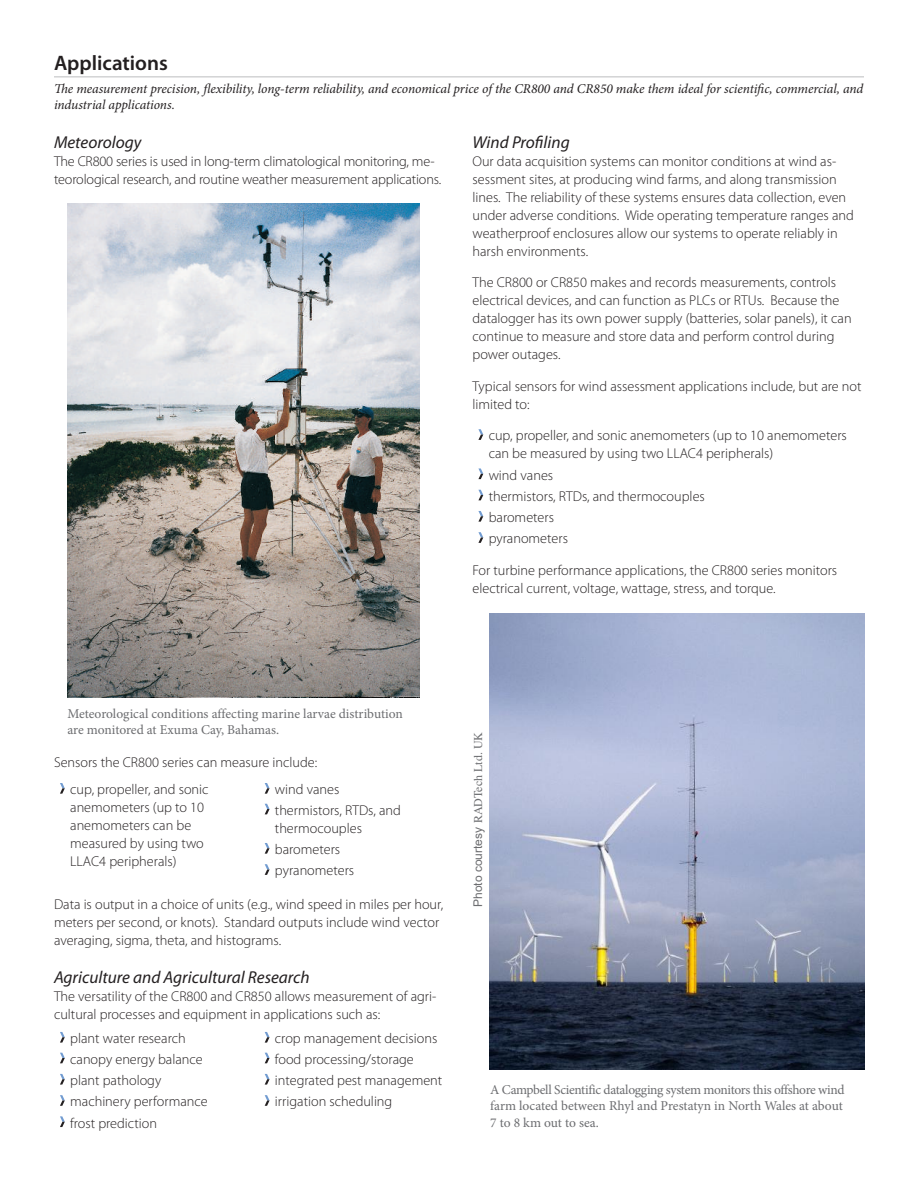
<style>
.page{position:relative;width:918px;height:1188px;background:#fff}
.page>*{position:absolute;margin:0;border:0;box-sizing:border-box;transform-origin:0 0}
.t1{font:600 21px "Myriad Pro";color:#231f20}
.t2{font:italic 17.25px "Myriad Pro";color:#231f20}
.body1{font:300 14.25px/18px "Myriad Pro";color:#231f20}
.bullets1{font:300 14.25px/18px "Myriad Pro";color:#231f20}
.t3{font:13.5px/16.2px "Minion Pro";letter-spacing:-.01em;color:#6c6d70}
.Footnotes{font:italic 13.5px/16.2px "Minion Pro";letter-spacing:-.005em;color:#231f20}
.Body{font:12px "Arial";color:#6c6d70}
.s1{font-family:"Times"}
</style>
<div class="page">
<svg style="left:478px;top:429px;width:5px;height:11px"></svg>
<svg style="left:478px;top:468px;width:5px;height:11px"></svg>
<svg style="left:478px;top:490px;width:5px;height:10px"></svg>
<svg style="left:478px;top:511px;width:5px;height:11px"></svg>
<svg style="left:478px;top:532px;width:5px;height:11px"></svg>
<img style="left:68px;top:203px;width:352px;height:495px">
<svg style="left:60px;top:1032px;width:5px;height:11px"></svg>
<svg style="left:60px;top:1053px;width:5px;height:10px"></svg>
<svg style="left:60px;top:1074px;width:5px;height:11px"></svg>
<svg style="left:60px;top:1095px;width:5px;height:11px"></svg>
<svg style="left:60px;top:1116px;width:5px;height:11px"></svg>
<svg style="left:265px;top:1032px;width:5px;height:11px"></svg>
<svg style="left:265px;top:1053px;width:5px;height:10px"></svg>
<svg style="left:265px;top:1074px;width:5px;height:11px"></svg>
<svg style="left:265px;top:1095px;width:5px;height:11px"></svg>
<img style="left:489px;top:613px;width:375px;height:456px">
<hr style="left:54px;top:77px;width:810px;height:1px;background:#bcbdc0">
<svg style="left:60px;top:783px;width:5px;height:11px"></svg>
<svg style="left:265px;top:783px;width:5px;height:11px"></svg>
<svg style="left:265px;top:804px;width:5px;height:10px"></svg>
<svg style="left:265px;top:843px;width:5px;height:11px"></svg>
<svg style="left:265px;top:864px;width:5px;height:11px"></svg>
<p class="t1" style="left:54px;top:49px;width:115px">Applications</p>
<p class="Footnotes" style="left:54px;top:80px;width:811px">The measurement precision, flexibility, long-term reliability, and economical price of the CR800 and CR850 make them ideal for scientific, commercial, and industrial applications.</p>
<p class="t2" style="left:54px;top:131px;width:89px">Meteorology</p>
<p class="body1" style="left:54px;top:152px;width:389px">The CR800 series is used in long-term climatological monitoring, me&shy;teorological research, and routine weather measurement applications.</p>
<p class="t2" style="left:472px;top:131px;width:99px">Wind Profiling</p>
<p class="body1" style="left:472px;top:152px;width:383px">Our data acquisition systems can monitor conditions at wind as&shy;sessment sites, at producing wind farms, and along transmission lines. The reliability of these systems ensures data collection, even under adverse conditions. Wide operating temperature ranges and weatherproof enclosures allow our systems to operate reliably in harsh environments.</p>
<p class="body1" style="left:472px;top:274px;width:381px">The CR800 or CR850 makes and records measurements, controls electrical devices, and can function as PLCs or RTUs. Because the datalogger has its own power supply (batteries, solar panels), it can continue to measure and store data and perform control during power outages.</p>
<p class="body1" style="left:472px;top:377px;width:391px">Typical sensors for wind assessment applications include, but are not limited to:</p>
<p class="bullets1" style="left:489px;top:427px;width:360px">cup, propeller, and sonic anemometers (up to 10 anemometers can be measured by using two LLAC4 peripherals)</p>
<p class="bullets1" style="left:489px;top:466px;width:66px">wind vanes</p>
<p class="bullets1" style="left:489px;top:487px;width:218px">thermistors, RTDs, and thermocouples</p>
<p class="bullets1" style="left:489px;top:508px;width:67px">barometers</p>
<p class="bullets1" style="left:489px;top:530px;width:81px">pyranometers</p>
<p class="body1" style="left:472px;top:561px;width:366px">For turbine performance applications, the CR800 series monitors electrical current, voltage, wattage, stress, and torque.</p>
<p class="t3" style="left:67px;top:705px;width:337px">Meteorological conditions affecting marine larvae distribution are monitored at Exuma Cay, Bahamas.</p>
<p class="body1" style="left:54px;top:753px;width:265px">Sensors the CR800 series can measure include:</p>
<p class="bullets1" style="left:70px;top:780px;width:140px">cup, propeller, and sonic anemometers (up to 10 anemometers can be measured by using two<br>LLAC4 peripherals)</p>
<p class="bullets1" style="left:275px;top:780px;width:66px">wind vanes</p>
<p class="bullets1" style="left:275px;top:801px;width:127px">thermistors, RTDs, and thermocouples</p>
<p class="bullets1" style="left:275px;top:840px;width:67px">barometers</p>
<p class="bullets1" style="left:275px;top:862px;width:81px">pyranometers</p>
<p class="body1" style="left:54px;top:895px;width:391px">Data is output in a choice of units (e.g., wind speed in miles per hour, meters per second, or knots). Standard outputs include wind vector averaging, sigma, theta, and histograms.</p>
<p class="t2" style="left:54px;top:967px;width:257px">Agriculture and Agricultural Research</p>
<p class="body1" style="left:54px;top:987px;width:384px">The versatility of the CR800 and CR850 allows measurement of agri&shy;cultural processes and equipment in applications such as:</p>
<p class="bullets1" style="left:70px;top:1029px;width:117px">plant water research</p>
<p class="bullets1" style="left:70px;top:1050px;width:134px">canopy energy balance</p>
<p class="bullets1" style="left:70px;top:1071px;width:93px">plant pathology</p>
<p class="bullets1" style="left:70px;top:1092px;width:139px">machinery performance</p>
<p class="bullets1" style="left:70px;top:1114px;width:88px">frost prediction</p>
<p class="bullets1" style="left:275px;top:1029px;width:164px">crop management decisions</p>
<p class="bullets1" style="left:275px;top:1050px;width:140px">food processing/storage</p>
<p class="bullets1" style="left:275px;top:1071px;width:169px">integrated pest management</p>
<p class="bullets1" style="left:275px;top:1092px;width:119px">irrigation scheduling</p>
<p class="Body" style="left:470px;top:907px;width:176px;rotate:-90deg">Photo courtesy <span class="s1">RADTech Ltd. UK</span></p>
<p class="t3" style="left:490px;top:1082px;width:356px">A Campbell Scientific datalogging system monitors this offshore wind farm located between Rhyl and Prestatyn in North Wales at about<br>7 to 8 km out to sea.</p>
</div>
